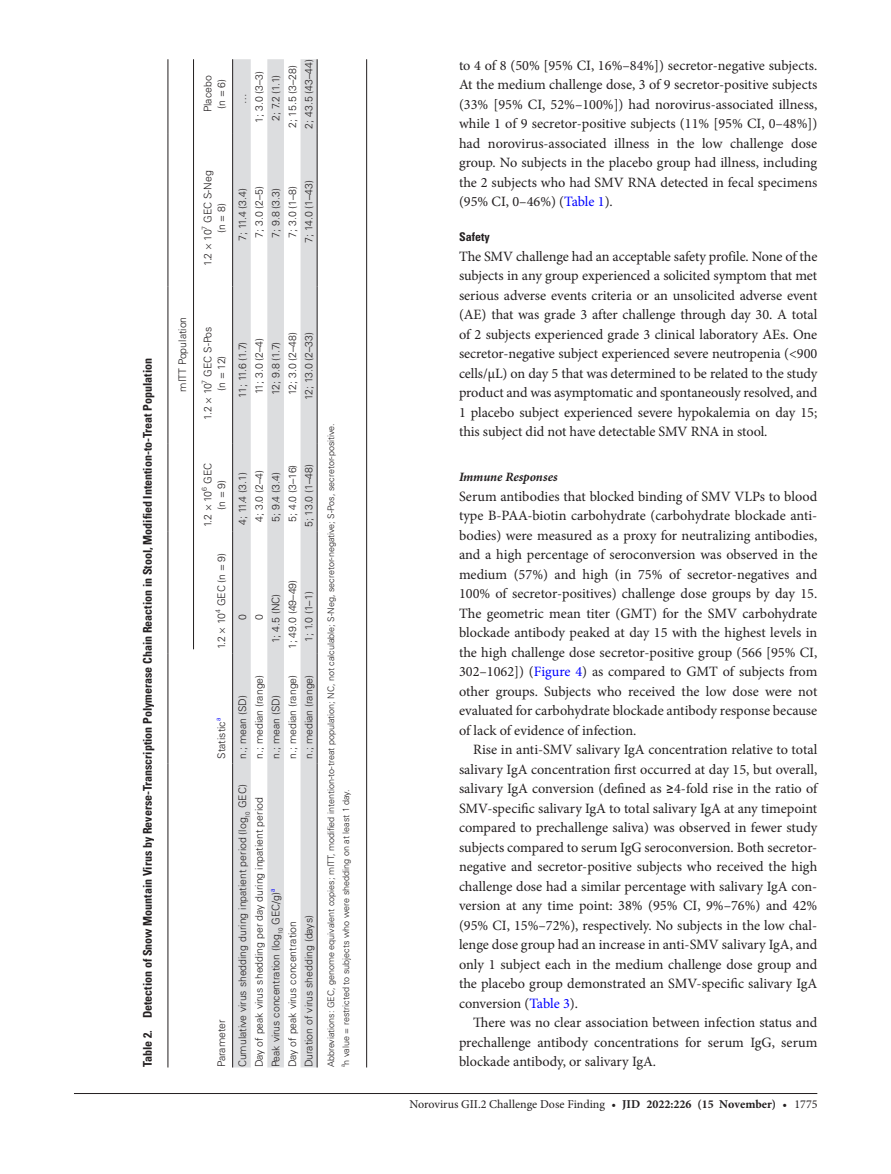
<style>
.page{position:relative;width:891px;height:1174px;background:#fff}
.page>*{position:absolute;margin:0;border:0;box-sizing:border-box;transform-origin:0 0}
.Text{font:14.25px/19.5px "Minion Pro";color:#231f20;text-align:justify}
.TextInd{font:14.25px/19.5px "Minion Pro";color:#231f20;text-align:justify}
.HeadC{font:italic 700 12.75px "Minion Pro";letter-spacing:-.005em;color:#231f20}
.TableHeader{font:700 condensed 12px "Univers LT Std";color:#231f20}
.t1{font:12px "Minion Pro";color:#231f20}
.HeadB{font:700 condensed 12px "Univers LT Std";color:#231f20}
.TableHeader-2{font:300 10.5px/13.5px "Univers LT Std";color:#231f20;text-align:center}
.TableHeader-3{font:300 10.5px/13.5px "Univers LT Std";letter-spacing:-.025em;color:#231f20;text-align:center}
.TableHeader-4{font:300 9px/15px "Univers LT Std";color:#231f20}
.TableHeader-5{font:300 6.9px "Univers LT Std";color:#00f}
.s1{color:#00f}
.s2{font-family:"Arial MT Std"}
.s3{font-weight:700}
</style>
<div class="page">
<hr style="left:74px;top:1093px;width:743px;height:1px;background:#231f20">
<hr style="left:366px;top:59px;width:1px;height:1008px;background:#231f20">
<svg style="left:233px;top:59px;width:84px;height:1008px"></svg>
<hr style="left:168px;top:763px;width:1px;height:304px;background:#231f20">
<hr style="left:232px;top:763px;width:1px;height:304px;background:#231f20">
<hr style="left:168px;top:654px;width:1px;height:109px;background:#231f20">
<hr style="left:232px;top:654px;width:1px;height:109px;background:#231f20">
<hr style="left:168px;top:532px;width:1px;height:122px;background:#231f20">
<hr style="left:168px;top:443px;width:1px;height:89px;background:#231f20">
<hr style="left:168px;top:287px;width:1px;height:156px;background:#231f20">
<hr style="left:168px;top:133px;width:1px;height:154px;background:#231f20">
<hr style="left:168px;top:59px;width:1px;height:74px;background:#231f20">
<hr style="left:232px;top:532px;width:1px;height:122px;background:#231f20">
<hr style="left:232px;top:443px;width:1px;height:89px;background:#231f20">
<hr style="left:232px;top:287px;width:1px;height:156px;background:#231f20">
<hr style="left:232px;top:133px;width:1px;height:154px;background:#231f20">
<hr style="left:232px;top:59px;width:1px;height:74px;background:#231f20">
<hr style="left:317px;top:763px;width:1px;height:304px;background:#231f20">
<hr style="left:317px;top:654px;width:1px;height:109px;background:#231f20">
<hr style="left:317px;top:532px;width:1px;height:122px;background:#231f20">
<hr style="left:317px;top:443px;width:1px;height:89px;background:#231f20">
<hr style="left:317px;top:287px;width:1px;height:156px;background:#231f20">
<hr style="left:317px;top:133px;width:1px;height:154px;background:#231f20">
<hr style="left:317px;top:59px;width:1px;height:74px;background:#231f20">
<hr style="left:193px;top:59px;width:1px;height:590px;background:#231f20">
<p class="TableHeader" style="left:140px;top:1018px;width:662px;rotate:-90deg">Detection of Snow Mountain Virus by Reverse-Transcription Polymerase Chain Reaction in Stool, Modified Intention-to-Treat Population</p>
<p class="TableHeader" style="left:140px;top:1067px;width:39px;rotate:-90deg">Table 2.</p>
<p class="TableHeader-2" style="left:201px;top:112px;width:38px;rotate:-90deg">Placebo (n = 6)</p>
<p class="TableHeader-2" style="left:236px;top:104px;width:12px;rotate:-90deg">…</p>
<p class="TableHeader-2" style="left:302px;top:129px;width:71px;rotate:-90deg">2; 43.5 (43–44)</p>
<p class="TableHeader-2" style="left:286px;top:128px;width:65px;rotate:-90deg">2; 15.5 (3–28)</p>
<p class="TableHeader-2" style="left:252px;top:123px;width:53px;rotate:-90deg">1; 3.0 (3–3)</p>
<p class="TableHeader-2" style="left:269px;top:121px;width:47px;rotate:-90deg">2; 7.2 (1.1)</p>
<p class="TableHeader-2" style="left:201px;top:266px;width:97px;rotate:-90deg">1.2 × 10<sup>7</sup> GEC S-Neg (n = 8)</p>
<p class="TableHeader-2" style="left:302px;top:243px;width:65px;rotate:-90deg">7; 14.0 (1–43)</p>
<p class="TableHeader-2" style="left:252px;top:238px;width:53px;rotate:-90deg">7; 3.0 (2–5)</p>
<p class="TableHeader-2" style="left:286px;top:238px;width:53px;rotate:-90deg">7; 3.0 (1–8)</p>
<p class="TableHeader-2" style="left:269px;top:238px;width:51px;rotate:-90deg">7; 9.8 (3.3)</p>
<p class="TableHeader-2" style="left:236px;top:241px;width:54px;rotate:-90deg">7; 11.4 (3.4)</p>
<p class="TableHeader-2" style="left:176px;top:392px;width:77px;rotate:-90deg">mITT Population</p>
<p class="TableHeader-3" style="left:201px;top:420px;width:95px;rotate:-90deg">1.2 × 10<sup>7</sup> GEC S-Pos (n = 12)</p>
<p class="TableHeader-2" style="left:286px;top:395px;width:65px;rotate:-90deg">12; 3.0 (2–48)</p>
<p class="TableHeader-2" style="left:302px;top:400px;width:70px;rotate:-90deg">12; 13.0 (2–33)</p>
<p class="TableHeader-2" style="left:252px;top:394px;width:58px;rotate:-90deg">11; 3.0 (2–4)</p>
<p class="TableHeader-2" style="left:236px;top:398px;width:57px;rotate:-90deg">11; 11.6 (1.7)</p>
<p class="TableHeader-2" style="left:269px;top:395px;width:55px;rotate:-90deg">12; 9.8 (1.7)</p>
<p class="TableHeader-2" style="left:201px;top:527px;width:65px;rotate:-90deg">1.2 × 10<sup>6</sup> GEC (n = 9)</p>
<p class="TableHeader-2" style="left:215px;top:649px;width:98px;rotate:-90deg">1.2 × 10<sup>4</sup> GEC (n = 9)</p>
<p class="TableHeader-2" style="left:215px;top:759px;width:42px;rotate:-90deg">Statistic<sup>a</sup></p>
<p class="TableHeader-2" style="left:215px;top:1067px;width:50px;rotate:-90deg">Parameter</p>
<p class="TableHeader-2" style="left:302px;top:527px;width:65px;rotate:-90deg">5; 13.0 (1–48)</p>
<p class="TableHeader-2" style="left:286px;top:522px;width:59px;rotate:-90deg">5; 4.0 (3–16)</p>
<p class="TableHeader-2" style="left:252px;top:522px;width:53px;rotate:-90deg">4; 3.0 (2–4)</p>
<p class="TableHeader-2" style="left:269px;top:522px;width:51px;rotate:-90deg">5; 9.4 (3.4)</p>
<p class="TableHeader-2" style="left:236px;top:525px;width:54px;rotate:-90deg">4; 11.4 (3.1)</p>
<p class="TableHeader-2" style="left:236px;top:620px;width:7px;rotate:-90deg">0</p>
<p class="TableHeader-2" style="left:252px;top:620px;width:7px;rotate:-90deg">0</p>
<p class="TableHeader-2" style="left:286px;top:649px;width:71px;rotate:-90deg">1; 49.0 (49–49)</p>
<p class="TableHeader-2" style="left:302px;top:642px;width:52px;rotate:-90deg">1; 1.0 (1–1)</p>
<p class="TableHeader-2" style="left:269px;top:643px;width:51px;rotate:-90deg">1; 4.5 (NC)</p>
<p class="TableHeader-2" style="left:252px;top:759px;width:86px;rotate:-90deg">n.; median (range)</p>
<p class="TableHeader-2" style="left:286px;top:759px;width:86px;rotate:-90deg">n.; median (range)</p>
<p class="TableHeader-2" style="left:302px;top:759px;width:86px;rotate:-90deg">n.; median (range)</p>
<p class="TableHeader-2" style="left:236px;top:759px;width:65px;rotate:-90deg">n.; mean (SD)</p>
<p class="TableHeader-2" style="left:269px;top:759px;width:65px;rotate:-90deg">n.; mean (SD)</p>
<p class="TableHeader-2" style="left:236px;top:1067px;width:285px;rotate:-90deg">Cumulative virus shedding during inpatient period (log<sub>10</sub> GEC)</p>
<p class="TableHeader-2" style="left:252px;top:1067px;width:272px;rotate:-90deg">Day of peak virus shedding per day during inpatient period</p>
<p class="TableHeader-5" style="left:268px;top:892px;width:5px;rotate:-90deg">a</p>
<p class="TableHeader-2" style="left:269px;top:1067px;width:177px;rotate:-90deg">Peak virus concentration (log<sub>10</sub> GEC/g)</p>
<p class="TableHeader-2" style="left:302px;top:1067px;width:154px;rotate:-90deg">Duration of virus shedding (days)</p>
<p class="TableHeader-2" style="left:286px;top:1067px;width:148px;rotate:-90deg">Day of peak virus concentration</p>
<p class="TableHeader-4" style="left:323px;top:1067px;width:646px;rotate:-90deg">Abbreviations: GEC, genome equivalent copies; mITT, modified intention-to-treat population; NC, not calculable; S-Neg, secretor-negative; S-Pos, secretor-positive. <sup>a</sup>n value = restricted to subjects who were shedding on at least 1 day.</p>
<p class="Text" style="left:459px;top:55px;width:360px">to 4 of 8 (50% [95% CI, 16%–84%]) secretor-negative subjects.<br>At the medium challenge dose, 3 of 9 secretor-positive subjects (33% [95% CI, 52%–100%]) had norovirus-associated illness, while 1 of 9 secretor-positive subjects (11% [95% CI, 0–48%]) had norovirus-associated illness in the low challenge dose group. No subjects in the placebo group had illness, including the 2 subjects who had SMV RNA detected in fecal specimens (95% CI, 0–46%) (<span class="s1">Table 1</span>).</p>
<p class="HeadB" style="left:459px;top:230px;width:32px">Safety</p>
<p class="Text" style="left:459px;top:247px;width:360px">The SMV challenge had an acceptable safety profile. None of the subjects in any group experienced a solicited symptom that met serious adverse events criteria or an unsolicited adverse event (AE) that was grade 3 after challenge through day 30. A total of 2 subjects experienced grade 3 clinical laboratory AEs. One secretor-negative subject experienced severe neutropenia (&lt;900 cells/µL) on day 5 that was determined to be related to the study product and was asymptomatic and spontaneously resolved, and 1 placebo subject experienced severe hypokalemia on day 15; this subject did not have detectable SMV RNA in stool.</p>
<p class="HeadC" style="left:459px;top:468px;width:100px">Immune Responses</p>
<p class="Text" style="left:459px;top:487px;width:360px">Serum antibodies that blocked binding of SMV VLPs to blood type B-PAA-biotin carbohydrate (carbohydrate blockade anti&shy;bodies) were measured as a proxy for neutralizing antibodies, and a high percentage of seroconversion was observed in the medium (57%) and high (in 75% of secretor-negatives and 100% of secretor-positives) challenge dose groups by day 15.<br>The geometric mean titer (GMT) for the SMV carbohydrate blockade antibody peaked at day 15 with the highest levels in the high challenge dose secretor-positive group (566 [95% CI, 302–1062]) (<span class="s1">Figure 4</span>) as compared to GMT of subjects from other groups. Subjects who received the low dose were not evaluated for carbohydrate blockade antibody response because of lack of evidence of infection.</p>
<p class="TextInd" style="left:459px;top:740px;width:360px;text-indent:14px">Rise in anti-SMV salivary IgA concentration relative to total salivary IgA concentration first occurred at day 15, but overall, salivary IgA conversion (defined as <span class="s2">≥</span>4-fold rise in the ratio of SMV-specific salivary IgA to total salivary IgA at any timepoint compared to prechallenge saliva) was observed in fewer study subjects compared to serum IgG seroconversion. Both secretor&shy;negative and secretor-positive subjects who received the high challenge dose had a similar percentage with salivary IgA con&shy;version at any time point: 38% (95% CI, 9%–76%) and 42% (95% CI, 15%–72%), respectively. No subjects in the low chal&shy;lenge dose group had an increase in anti-SMV salivary IgA, and only 1 subject each in the medium challenge dose group and the placebo group demonstrated an SMV-specific salivary IgA conversion (<span class="s1">Table 3</span>).</p>
<p class="TextInd" style="left:459px;top:1013px;width:360px;text-align:right">There was no clear association between infection status and prechallenge antibody concentrations for serum IgG, serum</p>
<p class="TextInd" style="left:459px;top:1052px;width:199px">blockade antibody, or salivary IgA.</p>
<p class="t1" style="left:410px;top:1096px;width:410px">Norovirus GII.2 Challenge Dose Finding • <span class="s3">JID 2022:226 (15 November)</span> • 1775</p>
</div>
